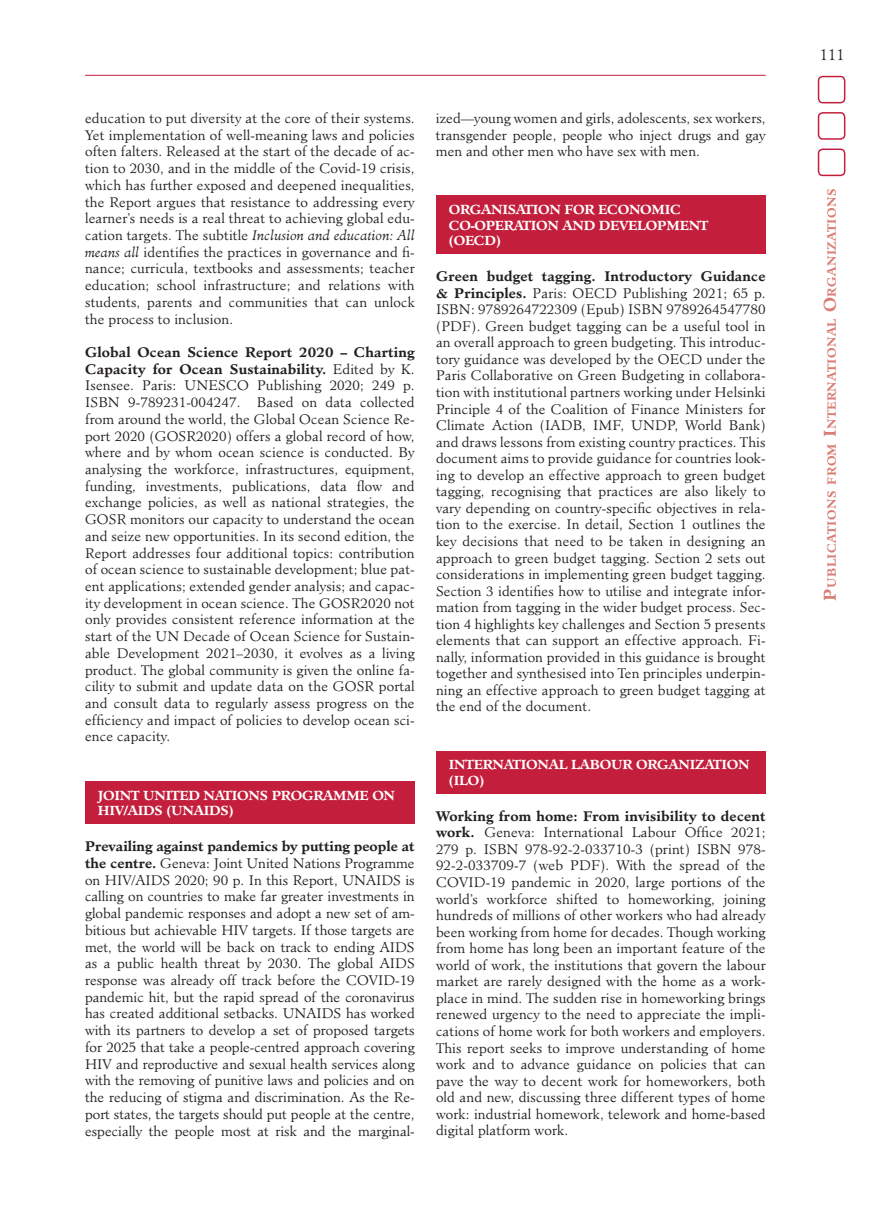
<style>
.page{position:relative;width:872px;height:1212px;background:#fff}
.page>*{position:absolute;margin:0;border:0;box-sizing:border-box;transform-origin:0 0}
.t1{font:300 15px "Minister Std";color:#231f20}
.t2{font:300 13.5px/16.6px "Minister Std";letter-spacing:.01em;color:#231f20;text-align:justify}
.t3{font:700 12.75px/15.8px "Minister Std";letter-spacing:-.02em;color:#fff}
.t4{font:700 11.55px "Minister Std";letter-spacing:.045em;color:#d97c74}
.s1{font-style:italic}
.s2{font-weight:700}
.s3{font-size:16.5px}
</style>
<div class="page">
<hr style="left:85px;top:75px;width:680px;height:1px;background:#c31f3d">
<div style="left:817px;top:76px;width:28px;height:27px;border:2px solid #c31f3d;border-radius:4px"></div>
<div style="left:817px;top:112px;width:28px;height:28px;border:2px solid #c31f3d;border-radius:4px"></div>
<div style="left:817px;top:148px;width:28px;height:28px;border:2px solid #c31f3d;border-radius:4px"></div>
<div style="left:85px;top:781px;width:330px;height:43px;background:#c31f3d"></div>
<div style="left:436px;top:195px;width:329px;height:59px;background:#c31f3d"></div>
<div style="left:436px;top:751px;width:329px;height:43px;background:#c31f3d"></div>
<p class="t2" style="left:85px;top:110px;width:331px">education to put diversity at the core of their systems.<br>Yet implementation of well-meaning laws and policies often falters. Released at the start of the decade of ac&shy;tion to 2030, and in the middle of the Covid-19 crisis, which has further exposed and deepened inequalities, the Report argues that resistance to addressing every learner’s needs is a real threat to achieving global edu&shy;cation targets. The subtitle <span class="s1">Inclusion and education: All means all</span> identifies the practices in governance and fi&shy;nance; curricula, textbooks and assessments; teacher education; school infrastructure; and relations with students, parents and communities that can unlock the process to inclusion.</p>
<p class="t2" style="left:85px;top:344px;width:331px"><span class="s2">Global Ocean Science Report 2020 – Charting Capacity for Ocean Sustainability.</span> Edited by K.<br>Isensee. Paris: UNESCO Publishing 2020; 249 p.<br>ISBN 9-789231-004247. Based on data collected from around the world, the Global Ocean Science Re&shy;port 2020 (GOSR2020) offers a global record of how, where and by whom ocean science is conducted. By analysing the workforce, infrastructures, equipment, funding, investments, publications, data flow and exchange policies, as well as national strategies, the GOSR monitors our capacity to understand the ocean and seize new opportunities. In its second edition, the Report addresses four additional topics: contribution of ocean science to sustainable development; blue pat&shy;ent applications; extended gender analysis; and capac&shy;ity development in ocean science. The GOSR2020 not only provides consistent reference information at the start of the UN Decade of Ocean Science for Sustain&shy;able Development 2021–2030, it evolves as a living product. The global community is given the online fa&shy;cility to submit and update data on the GOSR portal and consult data to regularly assess progress on the efficiency and impact of policies to develop ocean sci&shy;ence capacity.</p>
<p class="t3" style="left:98px;top:787px;width:299px">JOINT UNITED NATIONS PROGRAMME ON<br>HIV/AIDS (UNAIDS)</p>
<p class="t2" style="left:85px;top:838px;width:331px"><span class="s2">Prevailing against pandemics by putting people at the centre.</span> Geneva: Joint United Nations Programme on HIV/AIDS 2020; 90 p. In this Report, UNAIDS is calling on countries to make far greater investments in global pandemic responses and adopt a new set of am&shy;bitious but achievable HIV targets. If those targets are met, the world will be back on track to ending AIDS as a public health threat by 2030. The global AIDS response was already off track before the COVID-19 pandemic hit, but the rapid spread of the coronavirus has created additional setbacks. UNAIDS has worked with its partners to develop a set of proposed targets for 2025 that take a people-centred approach covering HIV and reproductive and sexual health services along with the removing of punitive laws and policies and on the reducing of stigma and discrimination. As the Re&shy;port states, the targets should put people at the centre, especially the people most at risk and the marginal-</p>
<p class="t2" style="left:436px;top:110px;width:331px">ized—young women and girls, adolescents, sex workers, transgender people, people who inject drugs and gay men and other men who have sex with men.</p>
<p class="t3" style="left:449px;top:201px;width:261px">ORGANISATION FOR ECONOMIC<br>CO-OPERATION AND DEVELOPMENT (OECD)</p>
<p class="t2" style="left:436px;top:268px;width:331px"><span class="s2">Green budget tagging. Introductory Guidance &amp; Principles.</span> Paris: OECD Publishing 2021; 65 p.<br>ISBN: 9789264722309 (Epub) ISBN 9789264547780 (PDF). Green budget tagging can be a useful tool in an overall approach to green budgeting. This introduc&shy;tory guidance was developed by the OECD under the Paris Collaborative on Green Budgeting in collabora&shy;tion with institutional partners working under Helsinki Principle 4 of the Coalition of Finance Ministers for Climate Action (IADB, IMF, UNDP, World Bank) and draws lessons from existing country practices. This document aims to provide guidance for countries look&shy;ing to develop an effective approach to green budget tagging, recognising that practices are also likely to vary depending on country-specific objectives in rela&shy;tion to the exercise. In detail, Section 1 outlines the key decisions that need to be taken in designing an approach to green budget tagging. Section 2 sets out considerations in implementing green budget tagging.<br>Section 3 identifies how to utilise and integrate infor&shy;mation from tagging in the wider budget process. Sec&shy;tion 4 highlights key challenges and Section 5 presents elements that can support an effective approach. Fi&shy;nally, information provided in this guidance is brought together and synthesised into Ten principles underpin&shy;ning an effective approach to green budget tagging at the end of the document.</p>
<p class="t3" style="left:449px;top:757px;width:302px">INTERNATIONAL LABOUR ORGANIZATION (ILO)</p>
<p class="t2" style="left:436px;top:808px;width:331px"><span class="s2">Working from home: From invisibility to decent work.</span> Geneva: International Labour Office 2021; 279 p. ISBN 978-92-2-033710-3 (print) ISBN 978- 92-2-033709-7 (web PDF). With the spread of the COVID-19 pandemic in 2020, large portions of the world’s workforce shifted to homeworking, joining hundreds of millions of other workers who had already been working from home for decades. Though working from home has long been an important feature of the world of work, the institutions that govern the labour market are rarely designed with the home as a work&shy;place in mind. The sudden rise in homeworking brings renewed urgency to the need to appreciate the impli&shy;cations of home work for both workers and employers.<br>This report seeks to improve understanding of home work and to advance guidance on policies that can pave the way to decent work for homeworkers, both old and new, discussing three different types of home work: industrial homework, telework and home-based digital platform work.</p>
<p class="t1" style="left:819px;top:45px;width:27px">111</p>
<p class="t4" style="left:824px;top:601px;width:413px;rotate:-90deg"><span class="s3">P</span>ublications from <span class="s3">I</span>nternational <span class="s3">O</span>rganizations</p>
</div>
